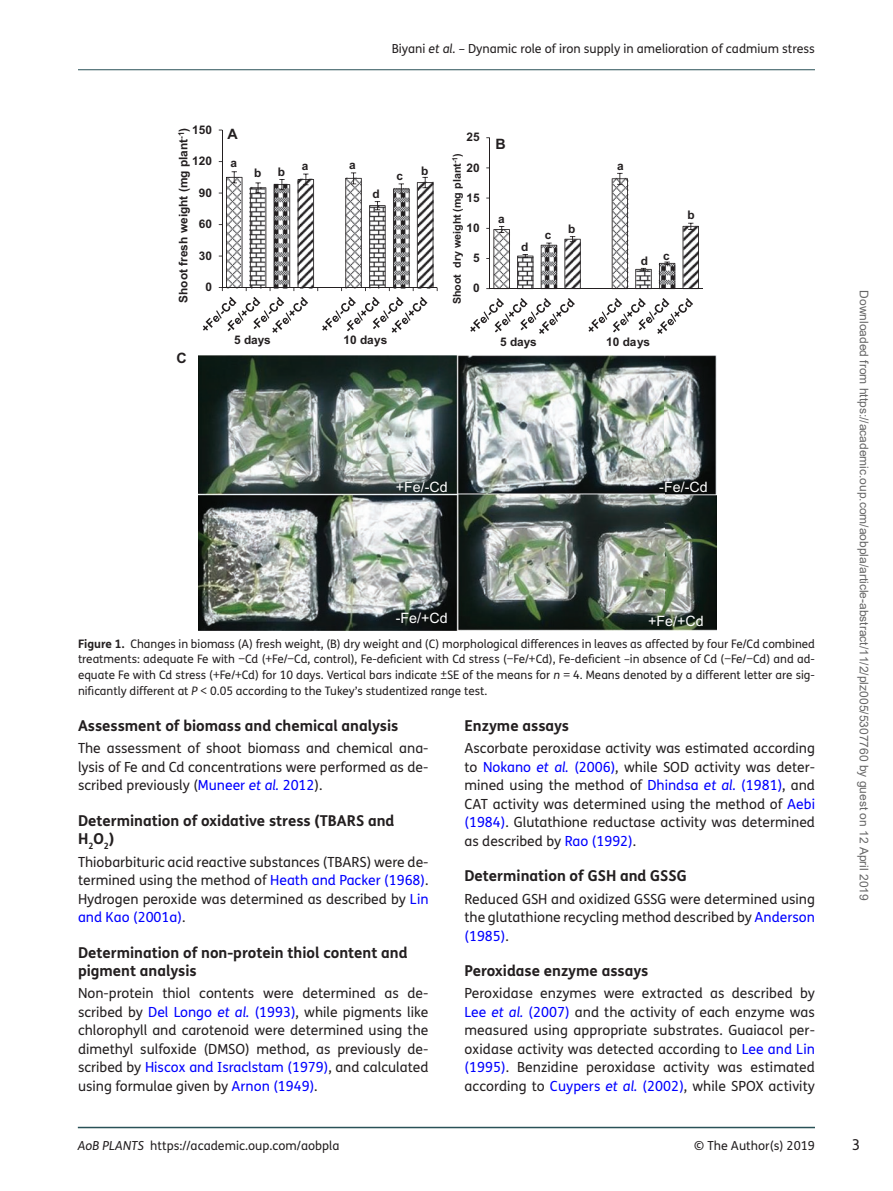
<style>
.page{position:relative;width:893px;height:1191px;background:#fff}
.page>*{position:absolute;margin:0;border:0;box-sizing:border-box;transform-origin:0 0}
.t1{font:700 15px/18.5px "FS Me";color:#231f20}
.t2{font:15px "FS Me";color:#231f20}
.t3{font:14.25px "Arial";color:#fff}
.t4{font:700 14.25px "Arial";color:#231f20}
.t5{font:13.95px/18.5px "FS Me";color:#231f20;text-align:justify}
.t6{font:12.45px "FS Me";color:#231f20}
.t7{font:12px "Arial";color:#666}
.t8{font:700 11.85px "Arial";color:#231f20}
.t9{font:11.7px/15.8px "FS Me";color:#231f20;text-align:justify}
.t10{font:700 10.65px "Arial";color:#231f20}
.s1{font-style:italic}
.s2{font-weight:700}
.s3{color:#00f}
.s4{font-style:italic;color:#00f}
</style>
<div class="page">
<hr style="left:78px;top:69px;width:737px;height:1px;background:#295157">
<hr style="left:78px;top:1126px;width:737px;height:2px;background:#295157">
<img style="left:486px;top:178px;width:208px;height:110px">
<img style="left:198px;top:356px;width:518px;height:274px">
<hr style="left:222px;top:130px;width:1px;height:157px;background:#231f20">
<svg style="left:219px;top:171px;width:219px;height:120px"></svg>
<svg style="left:203px;top:297px;width:105px;height:36px"></svg>
<svg style="left:322px;top:297px;width:105px;height:36px"></svg>
<svg style="left:517px;top:254px;width:16px;height:34px"></svg>
<svg style="left:541px;top:243px;width:16px;height:45px"></svg>
<svg style="left:564px;top:236px;width:17px;height:52px"></svg>
<svg style="left:612px;top:173px;width:16px;height:115px"></svg>
<svg style="left:635px;top:268px;width:17px;height:20px"></svg>
<svg style="left:659px;top:262px;width:16px;height:26px"></svg>
<svg style="left:683px;top:223px;width:16px;height:65px"></svg>
<hr style="left:489px;top:138px;width:1px;height:151px;background:#231f20">
<svg style="left:486px;top:226px;width:24px;height:63px"></svg>
<hr style="left:490px;top:288px;width:213px;height:1px;background:#231f20">
<svg style="left:470px;top:298px;width:105px;height:36px"></svg>
<svg style="left:588px;top:298px;width:105px;height:36px"></svg>
<p class="t6" style="left:392px;top:40px;width:425px">Biyani <span class="s1">et al.</span> – Dynamic role of iron supply in amelioration of cadmium stress</p>
<p class="t8" style="left:192px;top:121px;width:21px">150</p>
<p class="t8" style="left:175px;top:303px;width:177px;rotate:-90deg">Shoot fresh weight (mg plant<sup>-1</sup>)</p>
<p class="t8" style="left:192px;top:153px;width:21px">120</p>
<p class="t8" style="left:199px;top:184px;width:15px">90</p>
<p class="t8" style="left:199px;top:216px;width:15px">60</p>
<p class="t8" style="left:199px;top:247px;width:15px">30</p>
<p class="t8" style="left:205px;top:279px;width:8px">0</p>
<p class="t4" style="left:227px;top:124px;width:12px">A</p>
<p class="t8" style="left:230px;top:154px;width:8px">a</p>
<p class="t8" style="left:302px;top:157px;width:8px">a</p>
<p class="t8" style="left:254px;top:165px;width:9px">b</p>
<p class="t8" style="left:278px;top:163px;width:9px">b</p>
<p class="t8" style="left:349px;top:157px;width:8px">a</p>
<p class="t8" style="left:372px;top:186px;width:9px">d</p>
<p class="t8" style="left:397px;top:168px;width:8px">c</p>
<p class="t8" style="left:421px;top:163px;width:9px">b</p>
<p class="t8" style="left:466px;top:129px;width:15px">25</p>
<p class="t10" style="left:449px;top:304px;width:153px;rotate:-90deg">Shoot dry weight (mg plant<sup>-1</sup>)</p>
<p class="t8" style="left:466px;top:159px;width:15px">20</p>
<p class="t8" style="left:466px;top:189px;width:15px">15</p>
<p class="t8" style="left:466px;top:219px;width:15px">10</p>
<p class="t8" style="left:473px;top:250px;width:8px">5</p>
<p class="t8" style="left:473px;top:280px;width:8px">0</p>
<p class="t4" style="left:495px;top:134px;width:12px">B</p>
<p class="t8" style="left:498px;top:210px;width:8px">a</p>
<p class="t8" style="left:521px;top:238px;width:9px">d</p>
<p class="t8" style="left:545px;top:226px;width:8px">c</p>
<p class="t8" style="left:568px;top:220px;width:9px">b</p>
<p class="t8" style="left:617px;top:157px;width:8px">a</p>
<p class="t8" style="left:641px;top:253px;width:9px">d</p>
<p class="t8" style="left:663px;top:247px;width:8px">c</p>
<p class="t8" style="left:687px;top:207px;width:9px">b</p>
<p class="t8" style="left:234px;top:331px;width:38px">5 days</p>
<p class="t8" style="left:344px;top:331px;width:45px">10 days</p>
<p class="t8" style="left:500px;top:333px;width:38px">5 days</p>
<p class="t8" style="left:606px;top:333px;width:45px">10 days</p>
<p class="t4" style="left:176px;top:348px;width:12px">C</p>
<p class="t3" style="left:396px;top:477px;width:53px">+Fe/-Cd</p>
<p class="t3" style="left:659px;top:477px;width:50px">-Fe/-Cd</p>
<p class="t3" style="left:396px;top:608px;width:53px">-Fe/+Cd</p>
<p class="t3" style="left:648px;top:611px;width:57px">+Fe/+Cd</p>
<p class="t9" style="left:78px;top:635px;width:738px"><span class="s2">Figure 1.</span> Changes in biomass (A) fresh weight, (B) dry weight and (C) morphological differences in leaves as affected by four Fe/Cd combined treatments: adequate Fe with −Cd (+Fe/−Cd, control), Fe-deficient with Cd stress (−Fe/+Cd), Fe-deficient –in absence of Cd (−Fe/−Cd) and ad&shy;equate Fe with Cd stress (+Fe/+Cd) for 10 days. Vertical bars indicate ±SE of the means for <span class="s1">n</span> = 4. Means denoted by a different letter are sig&shy;nificantly different at <span class="s1">P</span> &lt; 0.05 according to the Tukey’s studentized range test.</p>
<p class="t1" style="left:78px;top:716px;width:322px">Assessment of biomass and chemical analysis</p>
<p class="t5" style="left:78px;top:739px;width:352px">The assessment of shoot biomass and chemical ana&shy;lysis of Fe and Cd concentrations were performed as de&shy;scribed previously (<span class="s3">Muneer</span> <span class="s4">et al.</span> <span class="s3">2012</span>).</p>
<p class="t1" style="left:78px;top:810px;width:318px">Determination of oxidative stress (TBARS and<br>H<sub>2</sub>O<sub>2</sub>)</p>
<p class="t5" style="left:78px;top:852px;width:352px">Thiobarbituric acid reactive substances (TBARS) were de&shy;termined using the method of <span class="s3">Heath and Packer (1968)</span>.<br>Hydrogen peroxide was determined as described by <span class="s3">Lin and Kao (2001a)</span>.</p>
<p class="t1" style="left:78px;top:942px;width:331px">Determination of non-protein thiol content and pigment analysis</p>
<p class="t5" style="left:78px;top:984px;width:352px">Non-protein thiol contents were determined as de&shy;scribed by <span class="s3">Del Longo</span> <span class="s4">et al.</span> <span class="s3">(1993)</span>, while pigments like chlorophyll and carotenoid were determined using the dimethyl sulfoxide (DMSO) method, as previously de&shy;scribed by <span class="s3">Hiscox and Israclstam (1979)</span>, and calculated using formulae given by <span class="s3">Arnon (1949)</span>.</p>
<p class="t1" style="left:464px;top:716px;width:106px">Enzyme assays</p>
<p class="t5" style="left:464px;top:739px;width:352px">Ascorbate peroxidase activity was estimated according to <span class="s3">Nokano</span> <span class="s4">et al.</span> <span class="s3">(2006)</span>, while SOD activity was deter&shy;mined using the method of <span class="s3">Dhindsa</span> <span class="s4">et al.</span> <span class="s3">(1981)</span>, and CAT activity was determined using the method of <span class="s3">Aebi (1984)</span>. Glutathione reductase activity was determined as described by <span class="s3">Rao (1992)</span>.</p>
<p class="t1" style="left:464px;top:866px;width:224px">Determination of GSH and GSSG</p>
<p class="t5" style="left:464px;top:889px;width:352px">Reduced GSH and oxidized GSSG were determined using the glutathione recycling method described by <span class="s3">Anderson (1985)</span>.</p>
<p class="t1" style="left:464px;top:961px;width:185px">Peroxidase enzyme assays</p>
<p class="t5" style="left:464px;top:984px;width:352px">Peroxidase enzymes were extracted as described by <span class="s3">Lee</span> <span class="s4">et al.</span> <span class="s3">(2007)</span> and the activity of each enzyme was measured using appropriate substrates. Guaiacol per&shy;oxidase activity was detected according to <span class="s3">Lee and Lin (1995)</span>. Benzidine peroxidase activity was estimated according to <span class="s3">Cuypers</span> <span class="s4">et al.</span> <span class="s3">(2002)</span>, while SPOX activity</p>
<p class="t7" style="left:868px;top:290px;width:611px;rotate:90deg">Downloaded from https://academic.oup.com/aobpla/article-abstract/11/2/plz005/5307760 by guest on 12 April 2019</p>
<p class="t6" style="left:78px;top:1137px;width:263px"><span class="s1">AoB PLANTS</span> https://academic.oup.com/aobpla</p>
<p class="t6" style="left:694px;top:1137px;width:122px">© The Author(s) 2019</p>
<p class="t2" style="left:852px;top:1134px;width:10px">3</p>
</div>
